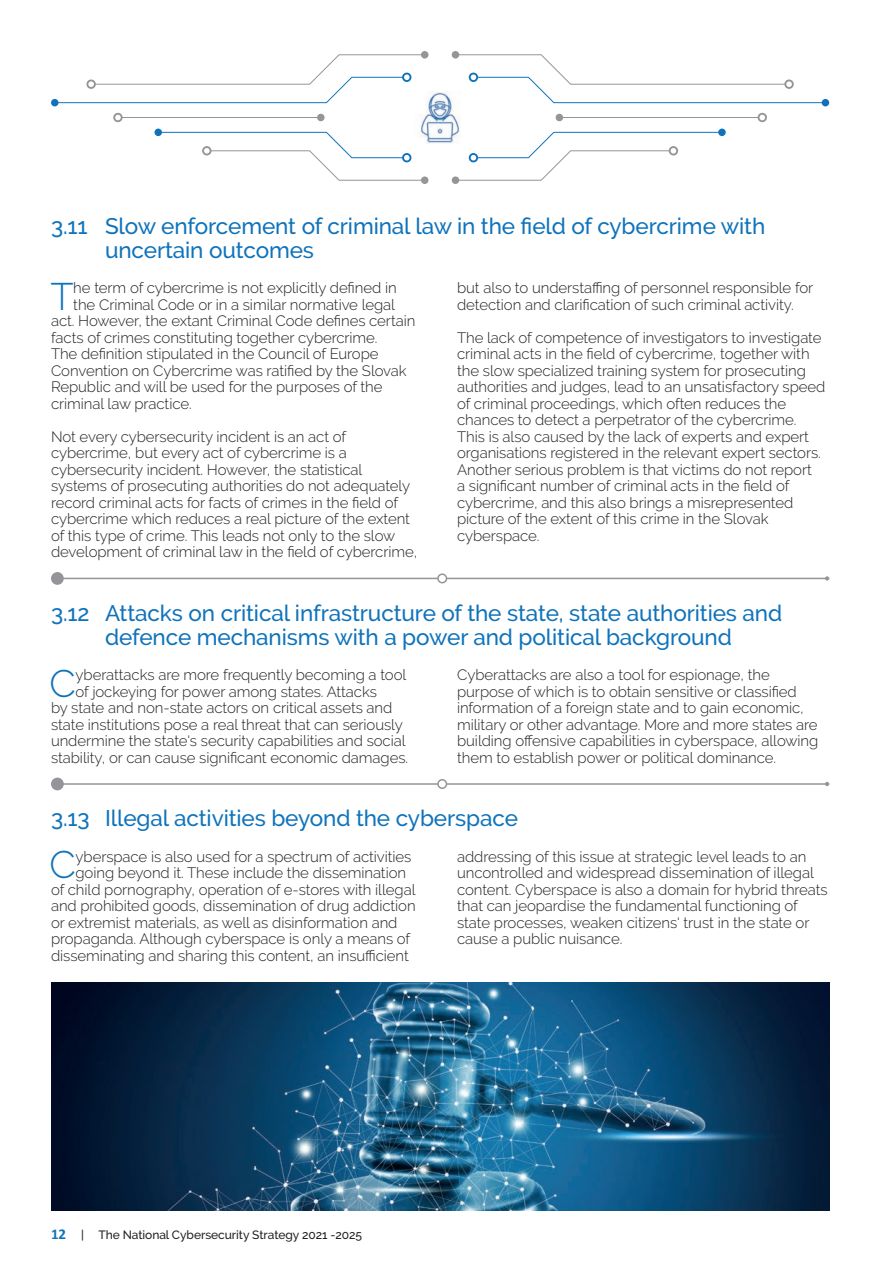
<style>
.page{position:relative;width:893px;height:1263px;background:#fff}
.page>*{position:absolute;margin:0;border:0;box-sizing:border-box;transform-origin:0 0}
.t1{font:300 38.25px "Raleway";color:#0f73bb}
.t2{font:500 22.5px/24px "Raleway";letter-spacing:-.005em;color:#0f73bb}
.t3{font:300 15px/16.5px "Raleway";letter-spacing:-.005em;color:#231f20}
.t4{font:500 12px "Raleway";letter-spacing:-.005em;color:#231f20}
.s1{font-family:"Calibri";font-weight:700;font-size:15px;color:#0f73bb}
</style>
<div class="page">
<hr style="left:51px;top:578px;width:778px;height:1px;background:#939598">
<div style="left:51px;top:572px;width:13px;height:13px;background:#939598;border-radius:50%"></div>
<div style="left:438px;top:574px;width:8px;height:9px;background:#fff;border-radius:50%"></div>
<div style="left:437px;top:573px;width:10px;height:10px;border:2px solid #939598;border-radius:50%"></div>
<hr style="left:51px;top:783px;width:778px;height:2px;background:#939598">
<div style="left:51px;top:778px;width:13px;height:12px;background:#939598;border-radius:50%"></div>
<div style="left:438px;top:780px;width:8px;height:8px;background:#fff;border-radius:50%"></div>
<div style="left:437px;top:779px;width:10px;height:10px;border:2px solid #939598;border-radius:50%"></div>
<img style="left:51px;top:982px;width:778px;height:229px">
<div style="left:154px;top:129px;width:8px;height:7px;background:#0f73bb;border-radius:50%"></div>
<div style="left:421px;top:51px;width:7px;height:8px;background:#939598;border-radius:50%"></div>
<svg style="left:158px;top:132px;width:263px;height:49px"></svg>
<div style="left:421px;top:176px;width:7px;height:8px;background:#939598;border-radius:50%"></div>
<div style="left:202px;top:146px;width:9px;height:9px;border:2px solid #939598;border-radius:50%"></div>
<svg style="left:54px;top:54px;width:371px;height:49px"></svg>
<div style="left:402px;top:73px;width:9px;height:9px;border:2px solid #0f73bb;border-radius:50%"></div>
<div style="left:51px;top:99px;width:8px;height:7px;background:#0f73bb;border-radius:50%"></div>
<hr style="left:122px;top:117px;width:199px;height:1px;background:#939598">
<div style="left:317px;top:114px;width:8px;height:7px;background:#939598;border-radius:50%"></div>
<div style="left:113px;top:113px;width:10px;height:9px;border:2px solid #939598;border-radius:50%"></div>
<div style="left:718px;top:129px;width:8px;height:7px;background:#0f73bb;border-radius:50%"></div>
<div style="left:452px;top:51px;width:7px;height:8px;background:#939598;border-radius:50%"></div>
<svg style="left:458px;top:132px;width:264px;height:49px"></svg>
<div style="left:452px;top:176px;width:7px;height:8px;background:#939598;border-radius:50%"></div>
<div style="left:669px;top:146px;width:9px;height:9px;border:2px solid #939598;border-radius:50%"></div>
<svg style="left:455px;top:54px;width:371px;height:49px"></svg>
<div style="left:469px;top:73px;width:9px;height:9px;border:2px solid #0f73bb;border-radius:50%"></div>
<div style="left:822px;top:99px;width:7px;height:7px;background:#0f73bb;border-radius:50%"></div>
<hr style="left:559px;top:117px;width:199px;height:1px;background:#939598">
<div style="left:556px;top:114px;width:7px;height:7px;background:#939598;border-radius:50%"></div>
<div style="left:758px;top:113px;width:9px;height:9px;border:2px solid #939598;border-radius:50%"></div>
<img style="left:415px;top:92px;width:51px;height:51px">
<h2 class="t2" style="left:105px;top:214px;width:662px;text-indent:-54px">3.11 Slow enforcement of criminal law in the field of cybercrime with uncertain outcomes</h2>
<h1 class="t1" style="left:50px;top:274px;width:25px">T</h1>
<p class="t3" style="left:73px;top:280px;width:325px">he term of cybercrime is not explicitly defined in</p>
<p class="t3" style="left:73px;top:296px;width:323px">the Criminal Code or in a similar normative legal</p>
<p class="t3" style="left:51px;top:313px;width:366px">act. However, the extant Criminal Code defines certain</p>
<p class="t3" style="left:51px;top:329px;width:328px">facts of crimes constituting together cybercrime.</p>
<p class="t3" style="left:51px;top:346px;width:329px">The definition stipulated in the Council of Europe</p>
<p class="t3" style="left:51px;top:362px;width:357px">Convention on Cybercrime was ratified by the Slovak</p>
<p class="t3" style="left:51px;top:379px;width:333px">Republic and will be used for the purposes of the</p>
<p class="t3" style="left:51px;top:395px;width:142px">criminal law practice.</p>
<p class="t3" style="left:51px;top:428px;width:368px">Not every cybersecurity incident is an act of cybercrime, but every act of cybercrime is a cybersecurity incident. However, the statistical systems of prosecuting authorities do not adequately record criminal acts for facts of crimes in the field of cybercrime which reduces a real picture of the extent of this type of crime. This leads not only to the slow development of criminal law in the field of cybercrime,</p>
<p class="t3" style="left:457px;top:280px;width:358px">but also to understaffing of personnel responsible for detection and clarification of such criminal activity.</p>
<p class="t3" style="left:457px;top:329px;width:370px">The lack of competence of investigators to investigate criminal acts in the field of cybercrime, together with the slow specialized training system for prosecuting authorities and judges, lead to an unsatisfactory speed of criminal proceedings, which often reduces the chances to detect a perpetrator of the cybercrime.<br>This is also caused by the lack of experts and expert organisations registered in the relevant expert sectors.<br>Another serious problem is that victims do not report<br>a significant number of criminal acts in the field of cybercrime, and this also brings a misrepresented picture of the extent of this crime in the Slovak cyberspace.</p>
<h2 class="t2" style="left:51px;top:601px;width:733px;text-align:center">3.12 Attacks on critical infrastructure of the state, state authorities and defence mechanisms with a power and political background</h2>
<h1 class="t1" style="left:49px;top:661px;width:28px">C</h1>
<p class="t3" style="left:76px;top:667px;width:332px">yberattacks are more frequently becoming a tool</p>
<p class="t3" style="left:76px;top:683px;width:303px">of jockeying for power among states. Attacks</p>
<p class="t3" style="left:51px;top:700px;width:343px">by state and non-state actors on critical assets and</p>
<p class="t3" style="left:51px;top:716px;width:353px">state institutions pose a real threat that can seriously</p>
<p class="t3" style="left:51px;top:733px;width:356px">undermine the state‘s security capabilities and social</p>
<p class="t3" style="left:51px;top:749px;width:359px">stability, or can cause significant economic damages.</p>
<p class="t3" style="left:457px;top:667px;width:363px">Cyberattacks are also a tool for espionage, the purpose of which is to obtain sensitive or classified information of a foreign state and to gain economic, military or other advantage. More and more states are building offensive capabilities in cyberspace, allowing them to establish power or political dominance.</p>
<h2 class="t2" style="left:51px;top:806px;width:468px">3.13 Illegal activities beyond the cyberspace</h2>
<h1 class="t1" style="left:49px;top:842px;width:28px">C</h1>
<p class="t3" style="left:76px;top:848px;width:337px">yberspace is also used for a spectrum of activities</p>
<p class="t3" style="left:76px;top:865px;width:332px">going beyond it. These include the dissemination</p>
<p class="t3" style="left:51px;top:881px;width:366px">of child pornography, operation of e-stores with illegal</p>
<p class="t3" style="left:51px;top:898px;width:366px">and prohibited goods, dissemination of drug addiction</p>
<p class="t3" style="left:51px;top:914px;width:348px">or extremist materials, as well as disinformation and</p>
<p class="t3" style="left:51px;top:931px;width:361px">propaganda. Although cyberspace is only a means of</p>
<p class="t3" style="left:51px;top:947px;width:359px">disseminating and sharing this content, an insufficient</p>
<p class="t3" style="left:457px;top:848px;width:372px">addressing of this issue at strategic level leads to an uncontrolled and widespread dissemination of illegal content. Cyberspace is also a domain for hybrid threats that can jeopardise the fundamental functioning of state processes, weaken citizens‘ trust in the state or cause a public nuisance.</p>
<p class="t4" style="left:51px;top:1228px;width:312px"><span class="s1">12</span> | The National Cybersecurity Strategy 2021 -2025</p>
</div>
